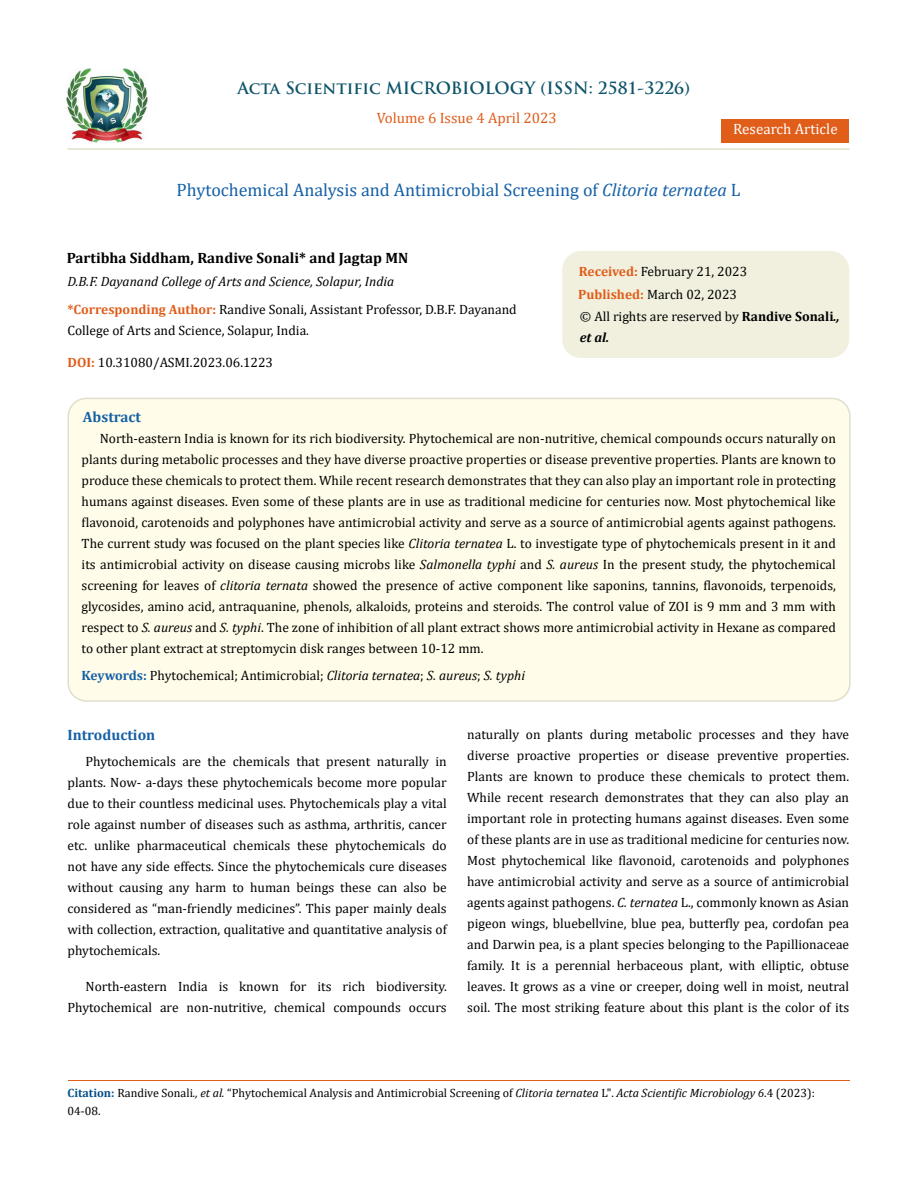
<style>
.page{position:relative;width:917px;height:1188px;background:#fff}
.page>*{position:absolute;margin:0;border:0;box-sizing:border-box;transform-origin:0 0}
.t1{font:18px "Cambria";color:#1560a6}
.t2{font:700 16.5px "Trajan Pro";color:#0e546a}
.t3{font:700 15px "Cambria";color:#000}
.t4{font:15px "Cambria";color:#e05d1a}
.t5{font:700 15px "Cambria";color:#1560a6}
.t6{font:15px "Cambria";color:#fff}
.t7{font:13.5px/21px "Cambria";color:#000;text-align:justify}
.t8{font:italic 13.5px/27.6px "Cambria";color:#000}
.t9{font:12px/18px "Cambria";color:#000}
.s1{font-style:italic}
.s2{font-weight:700;font-style:normal;color:#e05d1a}
.s3{font-style:normal}
.s4{font-weight:700;color:#e05d1a}
.s5{font-weight:700}
.s6{font-weight:700;font-style:italic}
.s7{font-weight:700;font-style:normal;color:#1560a6}
.s8{font-weight:700;color:#035089}
</style>
<div class="page">
<img style="left:67px;top:68px;width:80px;height:74px">
<div style="left:721px;top:119px;width:128px;height:23px;background:#e05d1a"></div>
<div style="left:563px;top:252px;width:285px;height:105px;background:#f1f0de;border-radius:18px"></div>
<div style="left:562px;top:251px;width:287px;height:107px;border:2px solid #f1f0de;border-radius:18px"></div>
<div style="left:68px;top:398px;width:781px;height:303px;background:#fffde9;border-radius:18px"></div>
<div style="left:67px;top:398px;width:783px;height:304px;border:2px solid #e0dfcd;border-radius:18px"></div>
<hr style="left:68px;top:1081px;width:781px;height:1px;background:#e05d1a">
<hr style="left:67px;top:148px;width:782px;height:2px;background:#e0dfcd">
<p class="t2" style="left:237px;top:77px;width:454px">Acta Scientific MICROBIOLOGY (ISSN: 2581-3226)</p>
<p class="t4" style="left:376px;top:109px;width:182px">Volume 6 Issue 4 April 2023</p>
<p class="t6" style="left:733px;top:120px;width:106px">Research Article</p>
<h1 class="t1" style="left:176px;top:180px;width:565px">Phytochemical Analysis and Antimicrobial Screening of <span class="s1">Clitoria ternatea</span> L</h1>
<p class="t3" style="left:67px;top:248px;width:343px">Partibha Siddham, Randive Sonali* and Jagtap MN</p>
<p class="t8" style="left:67px;top:267px;width:451px">D.B.F. Dayanand College of Arts and Science, Solapur, India<br><span class="s2">*Corresponding Author:</span> <span class="s3">Randive Sonali, Assistant Professor, D.B.F. Dayanand</span></p>
<p class="t7" style="left:67px;top:319px;width:243px">College of Arts and Science, Solapur, India.</p>
<p class="t7" style="left:67px;top:352px;width:207px"><span class="s4">DOI:</span> 10.31080/ASMI.2023.06.1223</p>
<p class="t7" style="left:578px;top:260px;width:171px;line-height:23px"><span class="s4">Received:</span> February 21, 2023<br><span class="s4">Published:</span> March 02, 2023</p>
<p class="t7" style="left:580px;top:306px;width:261px">© All rights are reserved by <span class="s5">Randive Sonali</span><span class="s6">., et al.</span></p>
<p class="t5" style="left:83px;top:406px;width:60px">Abstract</p>
<p class="t7" style="left:82px;top:428px;width:755px;text-indent:18px">North-eastern India is known for its rich biodiversity. Phytochemical are non-nutritive, chemical compounds occurs naturally on plants during metabolic processes and they have diverse proactive properties or disease preventive properties. Plants are known to produce these chemicals to protect them. While recent research demonstrates that they can also play an important role in protecting humans against diseases. Even some of these plants are in use as traditional medicine for centuries now. Most phytochemical like flavonoid, carotenoids and polyphones have antimicrobial activity and serve as a source of antimicrobial agents against pathogens.<br>The current study was focused on the plant species like <span class="s1">Clitoria ternatea</span> L. to investigate type of phytochemicals present in it and its antimicrobial activity on disease causing microbs like <span class="s1">Salmonella typhi</span> and <span class="s1">S. aureus</span> In the present study, the phytochemical screening for leaves of <span class="s1">clitoria ternata</span> showed the presence of active component like saponins, tannins, flavonoids, terpenoids, glycosides, amino acid, antraquanine, phenols, alkaloids, proteins and steroids. The control value of ZOI is 9 mm and 3 mm with respect to <span class="s1">S. aureus</span> and <span class="s1">S. typhi</span>. The zone of inhibition of all plant extract shows more antimicrobial activity in Hexane as compared to other plant extract at streptomycin disk ranges between 10-12 mm.</p>
<p class="t8" style="left:82px;top:661px;width:445px"><span class="s7">Keywords:</span> <span class="s3">Phytochemical; Antimicrobial;</span> Clitoria ternatea<span class="s3">;</span> S. aureus<span class="s3">;</span> S. typhi</p>
<p class="t5" style="left:67px;top:725px;width:89px">Introduction</p>
<p class="t7" style="left:67px;top:751px;width:381px;text-indent:18px">Phytochemicals are the chemicals that present naturally in plants. Now- a-days these phytochemicals become more popular due to their countless medicinal uses. Phytochemicals play a vital role against number of diseases such as asthma, arthritis, cancer etc. unlike pharmaceutical chemicals these phytochemicals do not have any side effects. Since the phytochemicals cure diseases without causing any harm to human beings these can also be considered as “man-friendly medicines”. This paper mainly deals with collection, extraction, qualitative and quantitative analysis of phytochemicals.</p>
<p class="t7" style="left:67px;top:976px;width:381px;text-align:right">North-eastern India is known for its rich biodiversity.<br>Phytochemical are non-nutritive, chemical compounds occurs</p>
<p class="t7" style="left:467px;top:724px;width:383px">naturally on plants during metabolic processes and they have diverse proactive properties or disease preventive properties.<br>Plants are known to produce these chemicals to protect them.<br>While recent research demonstrates that they can also play an important role in protecting humans against diseases. Even some of these plants are in use as traditional medicine for centuries now.<br>Most phytochemical like flavonoid, carotenoids and polyphones have antimicrobial activity and serve as a source of antimicrobial agents against pathogens. <span class="s1">C. ternatea</span> L., commonly known as Asian pigeon wings, bluebellvine, blue pea, butterfly pea, cordofan pea and Darwin pea, is a plant species belonging to the Papillionaceae family. It is a perennial herbaceous plant, with elliptic, obtuse leaves. It grows as a vine or creeper, doing well in moist, neutral soil. The most striking feature about this plant is the color of its</p>
<p class="t9" style="left:67px;top:1084px;width:748px"><span class="s8">Citation:</span> Randive Sonali<span class="s1">., et al.</span> “Phytochemical Analysis and Antimicrobial Screening of <span class="s1">Clitoria ternatea</span> L". <span class="s1">Acta Scientific Microbiology 6</span>.4 (2023):<br>04-08.</p>
</div>
